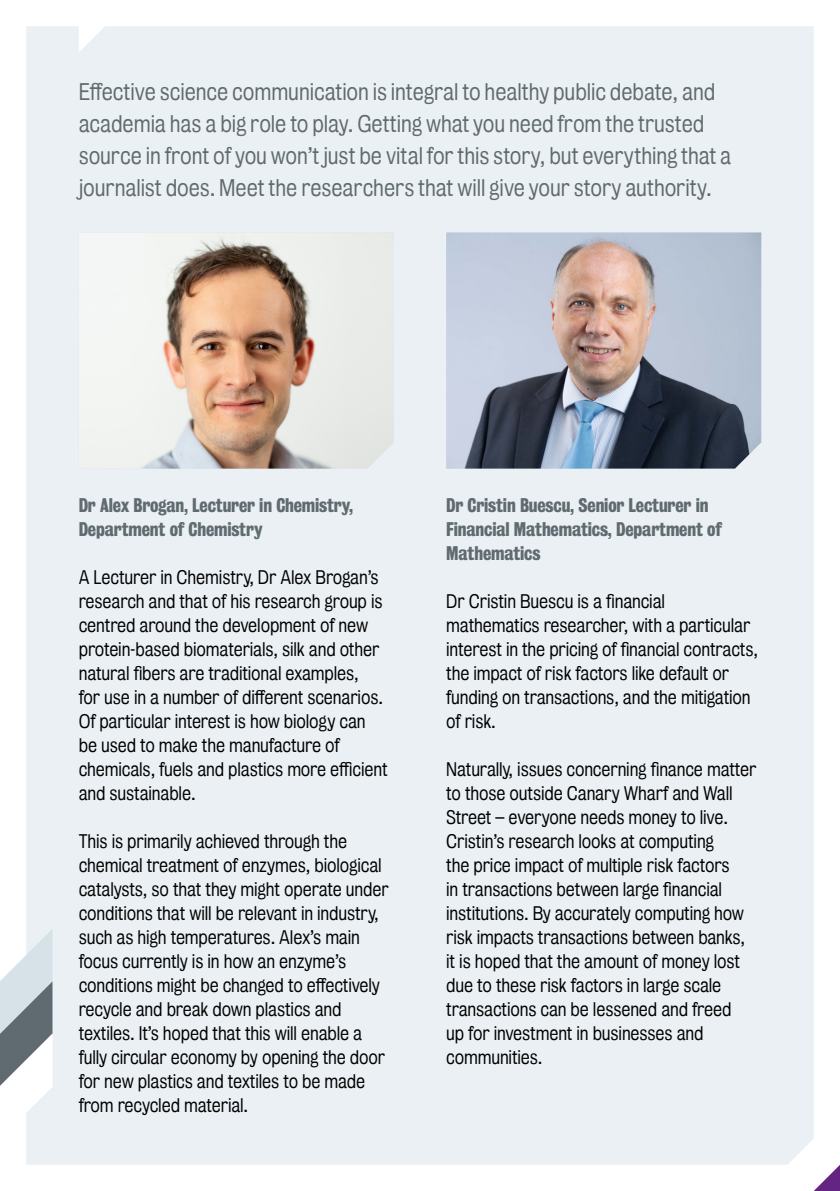
<style>
.page{position:relative;width:840px;height:1191px;background:#fff}
.page>*{position:absolute;margin:0;border:0;box-sizing:border-box;transform-origin:0 0}
.t1{font:22px/32px "Kings Bureau Grot Five One";letter-spacing:-.005em;color:#5f6b70}
.t2{font:18px/24px "Kings Bureau Grot Five One";letter-spacing:-.01em;color:#000}
.t3{font:18px/24px "Kings Bureau Grot Three Seven";letter-spacing:-.01em;color:#5f6b70}
</style>
<div class="page">
<div style="left:26px;top:26px;width:787px;height:1138px;background:#ebf0f4"></div>
<svg style="left:0;top:928px;width:52px;height:236px"></svg>
<svg style="left:796px;top:1059px;width:44px;height:132px"></svg>
<img style="left:79px;top:232px;width:314px;height:236px">
<img style="left:446px;top:232px;width:314px;height:236px">
<p class="t1" style="left:79px;top:76px;width:653px">Effective science communication is integral to healthy public debate, and academia has a big role to play. Getting what you need from the trusted source in front of you won’t just be vital for this story, but everything that a journalist does. Meet the researchers that will give your story authority.</p>
<p class="t3" style="left:79px;top:493px;width:276px">Dr Alex Brogan, Lecturer in Chemistry,<br>Department of Chemistry</p>
<p class="t2" style="left:79px;top:565px;width:310px">A Lecturer in Chemistry, Dr Alex Brogan’s research and that of his research group is centred around the development of new protein-based biomaterials, silk and other natural fibers are traditional examples,<br>for use in a number of different scenarios.<br>Of particular interest is how biology can be used to make the manufacture of chemicals, fuels and plastics more efficient and sustainable.</p>
<p class="t2" style="left:79px;top:829px;width:311px">This is primarily achieved through the chemical treatment of enzymes, biological catalysts, so that they might operate under conditions that will be relevant in industry, such as high temperatures. Alex’s main focus currently is in how an enzyme’s conditions might be changed to effectively recycle and break down plastics and textiles. It’s hoped that this will enable a fully circular economy by opening the door for new plastics and textiles to be made from recycled material.</p>
<p class="t3" style="left:446px;top:493px;width:277px">Dr Cristin Buescu, Senior Lecturer in<br>Financial Mathematics, Department of<br>Mathematics</p>
<p class="t2" style="left:446px;top:589px;width:313px">Dr Cristin Buescu is a financial mathematics researcher, with a particular interest in the pricing of financial contracts, the impact of risk factors like default or funding on transactions, and the mitigation of risk.</p>
<p class="t2" style="left:446px;top:757px;width:312px">Naturally, issues concerning finance matter to those outside Canary Wharf and Wall Street – everyone needs money to live.<br>Cristin’s research looks at computing<br>the price impact of multiple risk factors<br>in transactions between large financial institutions. By accurately computing how risk impacts transactions between banks, it is hoped that the amount of money lost due to these risk factors in large scale transactions can be lessened and freed<br>up for investment in businesses and communities.</p>
</div>
